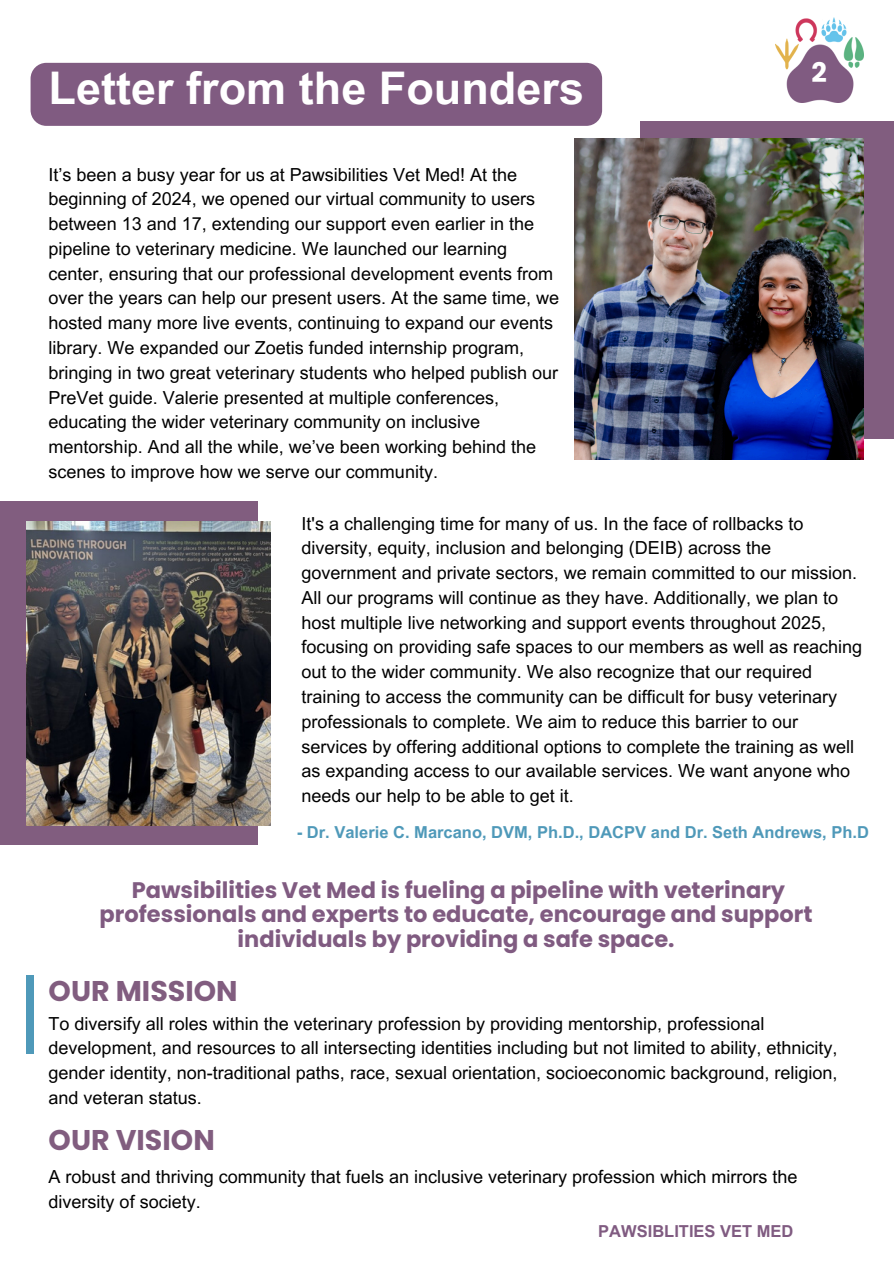
<style>
.page{position:relative;width:894px;height:1264px;background:#fff}
.page>*{position:absolute;margin:0;border:0;box-sizing:border-box;transform-origin:0 0}
.t1{font:700 45px "Arial MT Pro";color:#fff}
.t2{font:700 28.5px "Poppins";color:#815d7f}
.t3{font:700 27px "Poppins";color:#fff}
.t4{font:700 22.5px/24.8px "Poppins";color:#805b81;text-align:center}
.t5{font:18px/24.8px "Arial MT Pro";color:#000}
.t6{font:700 16.5px "Arial MT Pro";color:#4f99b9}
.t7{font:700 16.5px "Arial MT Pro";color:#805b81}
</style>
<div class="page">
<div style="left:640px;top:121px;width:253px;height:317px;background:#815d7f"></div>
<div style="left:0;top:502px;width:257px;height:343px;background:#815d7f"></div>
<img style="left:26px;top:522px;width:244px;height:303px">
<div style="left:26px;top:974px;width:8px;height:79px;background:#4f99b9"></div>
<div style="left:31px;top:63px;width:571px;height:63px;background:#805b81;border-radius:16px"></div>
<img style="left:775px;top:17px;width:87px;height:85px">
<img style="left:574px;top:138px;width:289px;height:321px">
<p class="t1" style="left:49px;top:72px;width:537px">Letter from the Founders</p>
<p class="t5" style="left:49px;top:164px;width:512px">It’s been a busy year for us at Pawsibilities Vet Med! At the beginning of 2024, we opened our virtual community to users between 13 and 17, extending our support even earlier in the pipeline to veterinary medicine. We launched our learning center, ensuring that our professional development events from over the years can help our present users. At the same time, we hosted many more live events, continuing to expand our events library. We expanded our Zoetis funded internship program, bringing in two great veterinary students who helped publish our PreVet guide. Valerie presented at multiple conferences, educating the wider veterinary community on inclusive mentorship. And all the while, we’ve been working behind the scenes to improve how we serve our community.</p>
<p class="t3" style="left:811px;top:54px;width:17px">2</p>
<p class="t5" style="left:301px;top:513px;width:562px">It's a challenging time for many of us. In the face of rollbacks to diversity, equity, inclusion and belonging (DEIB) across the government and private sectors, we remain committed to our mission.<br>All our programs will continue as they have. Additionally, we plan to host multiple live networking and support events throughout 2025, focusing on providing safe spaces to our members as well as reaching out to the wider community. We also recognize that our required training to access the community can be difficult for busy veterinary professionals to complete. We aim to reduce this barrier to our services by offering additional options to complete the training as well as expanding access to our available services. We want anyone who needs our help to be able to get it.</p>
<h5 class="t6" style="left:297px;top:826px;width:573px">- Dr. Valerie C. Marcano, DVM, Ph.D., DACPV and Dr. Seth Andrews, Ph.D</h5>
<h2 class="t4" style="left:100px;top:877px;width:714px">Pawsibilities Vet Med is fueling a pipeline with veterinary professionals and experts to educate, encourage and support individuals by providing a safe space.</h2>
<p class="t2" style="left:49px;top:971px;width:190px">OUR MISSION</p>
<h1 class="t5" style="left:49px;top:1013px;width:790px">To diversify all roles within the veterinary profession by providing mentorship, professional development, and resources to all intersecting identities including but not limited to ability, ethnicity, gender identity, non-traditional paths, race, sexual orientation, socioeconomic background, religion, and veteran status.</h1>
<h3 class="t2" style="left:49px;top:1119px;width:168px">OUR VISION</h3>
<p class="t5" style="left:49px;top:1166px;width:750px">A robust and thriving community that fuels an inclusive veterinary profession which mirrors the diversity of society.</p>
<p class="t7" style="left:598px;top:1225px;width:197px">PAWSIBLITIES VET MED</p>
</div>
